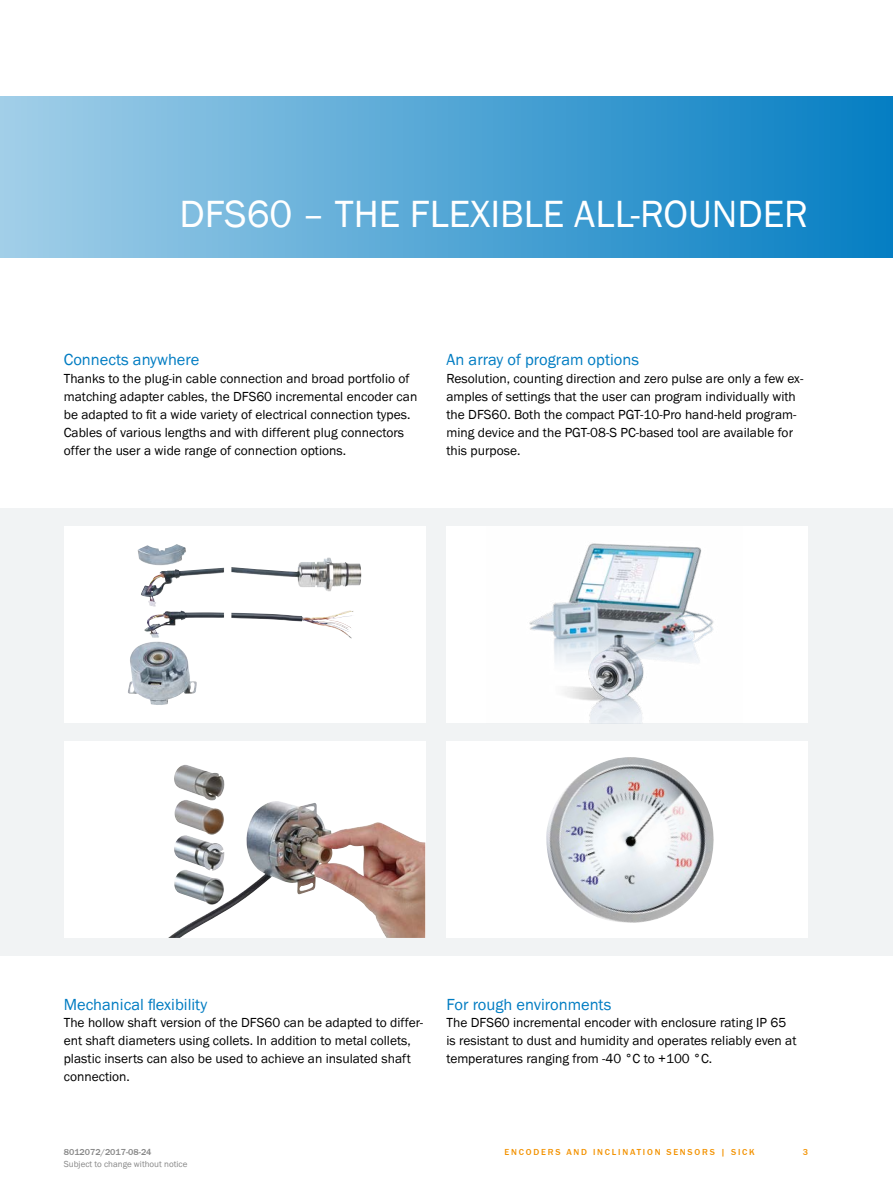
<style>
.page{position:relative;width:893px;height:1188px;background:#fff}
.page>*{position:absolute;margin:0;border:0;box-sizing:border-box;transform-origin:0 0}
.t1{font:39px "SICK Franklin";color:#fff}
.t2{font:16.5px "SICK Franklin";color:#007cc2}
.t3{font:13.5px/17.9px "SICK Franklin";color:#000}
.t4{font:500 9px "SICK Franklin";letter-spacing:.2em;color:#f39200}
.t5{font:9px "SICK Franklin";color:#878787}
.t6{font:500 9px "SICK Franklin";color:#878787}
</style>
<div class="page">
<div style="left:1px;top:508px;width:892px;height:448px;background:#f1f3f4"></div>
<div style="left:64px;top:526px;width:361px;height:197px;background:#fff"></div>
<img style="left:138px;top:544px;width:189px;height:31px">
<svg style="left:64px;top:741px;width:361px;height:197px;fill:#fff"></svg>
<img style="left:172px;top:765px;width:100px;height:155px">
<div style="left:446px;top:526px;width:362px;height:197px;background:#fff"></div>
<img style="left:529px;top:543px;width:185px;height:180px">
<div style="left:446px;top:741px;width:362px;height:197px;background:#fff"></div>
<img style="left:546px;top:757px;width:168px;height:166px">
<div style="left:0;top:97px;width:893px;height:161px;background:linear-gradient(to right,#a2cfe8,#057ec3)"></div>
<h1 class="t1" style="left:179px;top:189px;width:630px">DFS60 – THE FLEXIBLE ALL-ROUNDER</h1>
<p class="t2" style="left:64px;top:349px;width:137px">Connects anywhere</p>
<p class="t3" style="left:64px;top:370px;width:355px">Thanks to the plug-in cable connection and broad portfolio of matching adapter cables, the DFS60 incremental encoder can be adapted to fit a wide variety of electrical connection types.<br>Cables of various lengths and with different plug connectors offer the user a wide range of connection options.</p>
<p class="t2" style="left:446px;top:349px;width:194px">An array of program options</p>
<p class="t3" style="left:446px;top:370px;width:358px">Resolution, counting direction and zero pulse are only a few ex&shy;amples of settings that the user can program individually with the DFS60. Both the compact PGT-10-Pro hand-held program&shy;ming device and the PGT-08-S PC-based tool are available for this purpose.</p>
<p class="t2" style="left:64px;top:994px;width:145px">Mechanical flexibility</p>
<p class="t3" style="left:64px;top:1014px;width:361px">The hollow shaft version of the DFS60 can be adapted to differ&shy;ent shaft diameters using collets. In addition to metal collets, plastic inserts can also be used to achieve an insulated shaft connection.</p>
<p class="t2" style="left:446px;top:994px;width:166px">For rough environments</p>
<p class="t3" style="left:446px;top:1014px;width:352px">The DFS60 incremental encoder with enclosure rating IP 65 is resistant to dust and humidity and operates reliably even at temperatures ranging from -40 °C to +100 °C.</p>
<p class="t6" style="left:64px;top:1146px;width:89px">8012072/2017-08-24</p>
<p class="t4" style="left:505px;top:1146px;width:252px">ENCODERS AND INCLINATION SENSORS | SICK</p>
<p class="t5" style="left:64px;top:1159px;width:125px">Subject to change without notice</p>
<p class="t4" style="left:803px;top:1146px;width:7px">3</p>
</div>
